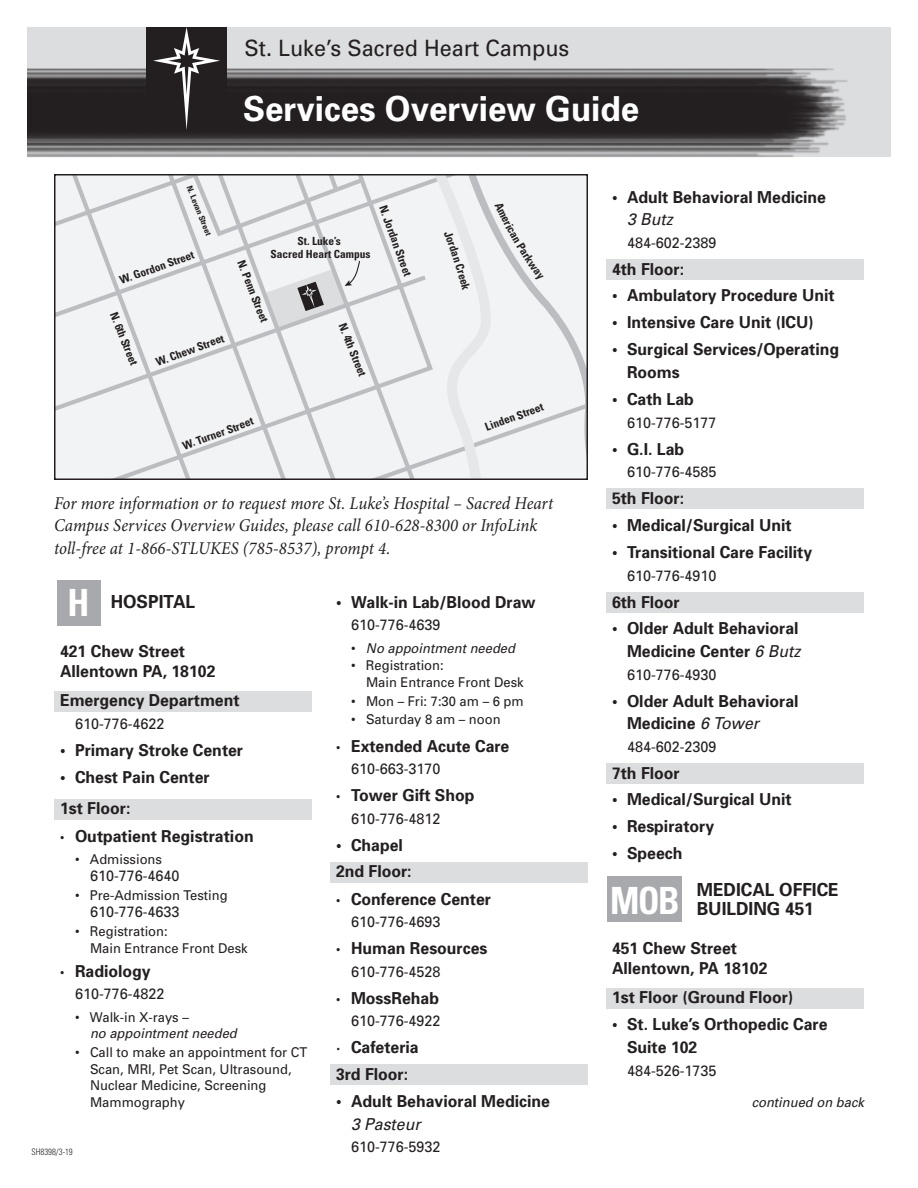
<style>
.page{position:relative;width:918px;height:1188px;background:#fff}
.page>*{position:absolute;margin:0;border:0;box-sizing:border-box;transform-origin:0 0}
.t1{font:700 34.5px "Univers";color:#fff;scale:.96 1}
.t2{font:22.5px "Univers";color:#231f20;scale:.96 1}
.t3{font:italic 18px/22.5px "Minion Pro";letter-spacing:.005em;color:#231f20;scale:.93 1}
.t4{font:700 18px/19.5px "Univers";color:#231f20;scale:.96 1}
.t5{font:700 16.5px/22.5px "Univers";color:#231f20;scale:.96 1}
.t6{font:italic 16.5px "Univers";color:#231f20;scale:.96 1}
.t7{font:15px "Univers";color:#231f20;scale:.96 1}
.t8{font:13.5px/16.5px "Univers";color:#231f20;scale:.96 1}
.t9{font:italic 13.5px "Univers";color:#231f20;scale:.96 1}
.t10{font:700 condensed 11.4px "Univers";color:#231f20}
.t11{font:700 condensed 11.25px/13.5px "Univers";color:#231f20;text-align:center}
.t12{font:300 condensed 9px "Univers";color:#231f20;scale:.96 1}
.t13{font:700 condensed 8.25px "Univers";color:#231f20;scale:1.04 1}
.s1{font-stretch:condensed;font-size:37.5px;color:#fff}
.s2{font-weight:400;font-size:12.75px}
.s3{font-style:normal}
.s4{font-weight:400;font-style:italic}
</style>
<div class="page">
<div style="left:54px;top:691px;width:258px;height:21px;background:#dcdddf"></div>
<div style="left:54px;top:799px;width:258px;height:21px;background:#dcdddf"></div>
<div style="left:27px;top:27px;width:864px;height:129px;background:#dcdddf"></div>
<img style="left:27px;top:68px;width:829px;height:90px">
<div style="left:146px;top:27px;width:81px;height:103px;background:#231f20"></div>
<svg style="left:153px;top:27px;width:67px;height:103px"></svg>
<div style="left:57px;top:580px;width:44px;height:46px;background:#a8a9ad"></div>
<div style="left:330px;top:862px;width:258px;height:21px;background:#dcdddf"></div>
<div style="left:330px;top:1064px;width:258px;height:21px;background:#dcdddf"></div>
<div style="left:606px;top:259px;width:258px;height:21px;background:#dcdddf"></div>
<div style="left:606px;top:488px;width:258px;height:21px;background:#dcdddf"></div>
<div style="left:606px;top:592px;width:258px;height:21px;background:#dcdddf"></div>
<div style="left:606px;top:763px;width:258px;height:21px;background:#dcdddf"></div>
<div style="left:606px;top:988px;width:258px;height:21px;background:#dcdddf"></div>
<div style="left:608px;top:876px;width:74px;height:46px;background:#a8a9ad"></div>
<div style="left:57px;top:327px;width:30px;height:150px;background:#f2f3f4"></div>
<svg style="left:346px;top:400px;width:7px;height:77px"></svg>
<div style="left:501px;top:177px;width:84px;height:300px;background:#f2f3f4"></div>
<div style="left:87px;top:327px;width:54px;height:150px;background:#f2f3f4"></div>
<svg style="left:141px;top:327px;width:205px;height:150px"></svg>
<svg style="left:353px;top:177px;width:148px;height:300px"></svg>
<svg style="left:57px;top:177px;width:331px;height:150px"></svg>
<div style="left:54px;top:174px;width:534px;height:306px;border:2px solid #231f20"></div>
<svg style="left:495px;top:202px;width:49px;height:79px"></svg>
<svg style="left:444px;top:230px;width:27px;height:61px"></svg>
<h2 class="t2" style="left:244px;top:34px;width:340px">St. Luke’s Sacred Heart Campus</h2>
<h1 class="t1" style="left:243px;top:87px;width:414px">Services Overview Guide</h1>
<p class="t13" style="left:194px;top:184px;width:52px;rotate:68deg">N. Levan Street</p>
<p class="t11" style="left:118px;top:274px;width:80px;rotate:-20deg">W. Gordon Street</p>
<p class="t10" style="left:120px;top:310px;width:58px;rotate:68deg">N. 6th Street</p>
<p class="t11" style="left:154px;top:356px;width:73px;rotate:-20deg">W. Chew Street</p>
<p class="t11" style="left:270px;top:234px;width:102px">St. Luke’s<br>Sacred Heart Campus</p>
<p class="t10" style="left:247px;top:258px;width:67px;rotate:68deg">N. Penn Street</p>
<p class="t10" style="left:349px;top:321px;width:58px;rotate:68deg">N. 4th Street</p>
<p class="t10" style="left:389px;top:203px;width:76px;rotate:70deg">N. Jordan Street</p>
<p class="t11" style="left:181px;top:440px;width:76px;rotate:-20deg">W. Turner Street</p>
<p class="t11" style="left:483px;top:421px;width:63px;rotate:-20deg">Linden Street</p>
<p class="t3" style="left:54px;top:491px;width:538px">For more information or to request more St. Luke’s Hospital – Sacred Heart<br>Campus Services Overview Guides, please call 610-628-8300 or InfoLink toll-free at 1-866-STLUKES (785-8537), prompt 4.</p>
<p class="t4" style="left:67px;top:591px;width:135px"><span class="s1">H</span> HOSPITAL</p>
<p class="t5" style="left:60px;top:641px;width:163px;line-height:19.5px">421 Chew Street<br>Allentown PA, 18102</p>
<p class="t5" style="left:60px;top:689px;width:189px">Emergency Department</p>
<p class="t7" style="left:75px;top:714px;width:95px">610-776-4622</p>
<p class="t5" style="left:60px;top:738px;width:192px">• Primary Stroke Center</p>
<p class="t5" style="left:60px;top:761px;width:157px;line-height:31.5px">• Chest Pain Center<br>1st Floor:</p>
<p class="t5" style="left:60px;top:824px;width:203px"><span class="s2">•</span> Outpatient Registration</p>
<p class="t8" style="left:75px;top:851px;width:92px">• Admissions</p>
<p class="t7" style="left:90px;top:866px;width:95px">610-776-4640</p>
<p class="t8" style="left:75px;top:887px;width:160px">• Pre-Admission Testing</p>
<p class="t7" style="left:90px;top:902px;width:95px">610-776-4633</p>
<p class="t8" style="left:90px;top:923px;width:166px;text-indent:-15px">• Registration:<br>Main Entrance Front Desk</p>
<p class="t5" style="left:60px;top:959px;width:96px"><span class="s2">•</span> Radiology</p>
<p class="t7" style="left:75px;top:984px;width:95px">610-776-4822</p>
<p class="t8" style="left:75px;top:1008px;width:120px">• Walk-in X-rays –</p>
<p class="t9" style="left:90px;top:1025px;width:155px">no appointment needed</p>
<p class="t8" style="left:90px;top:1044px;width:228px;text-indent:-15px">• Call to make an appointment for CT<br>Scan, MRI, Pet Scan, Ultrasound,<br>Nuclear Medicine, Screening<br>Mammography</p>
<p class="t12" style="left:31px;top:1147px;width:44px">SH8398/3-19</p>
<p class="t5" style="left:336px;top:590px;width:209px">• Walk-in Lab/Blood Draw</p>
<p class="t7" style="left:351px;top:615px;width:95px">610-776-4639</p>
<p class="t9" style="left:351px;top:639px;width:172px"><span class="s3">•</span> No appointment needed</p>
<p class="t8" style="left:366px;top:657px;width:166px;text-indent:-15px">• Registration:<br>Main Entrance Front Desk</p>
<p class="t8" style="left:351px;top:693px;width:181px">• Mon – Fri: 7:30 am – 6 pm</p>
<p class="t8" style="left:351px;top:711px;width:157px">• Saturday 8 am – noon</p>
<p class="t5" style="left:336px;top:734px;width:182px"><span class="s2">•</span> Extended Acute Care</p>
<p class="t7" style="left:351px;top:759px;width:95px">610-663-3170</p>
<p class="t5" style="left:336px;top:783px;width:146px"><span class="s2">•</span> Tower Gift Shop</p>
<p class="t7" style="left:351px;top:809px;width:95px">610-776-4812</p>
<p class="t5" style="left:336px;top:831px;width:80px;line-height:27px">• Chapel<br>2nd Floor:</p>
<p class="t5" style="left:336px;top:887px;width:163px"><span class="s2">•</span> Conference Center</p>
<p class="t7" style="left:351px;top:912px;width:95px">610-776-4693</p>
<p class="t5" style="left:336px;top:936px;width:159px"><span class="s2">•</span> Human Resources</p>
<p class="t7" style="left:351px;top:962px;width:95px">610-776-4528</p>
<p class="t5" style="left:336px;top:986px;width:109px"><span class="s2">•</span> MossRehab</p>
<p class="t7" style="left:351px;top:1011px;width:95px">610-776-4922</p>
<p class="t5" style="left:336px;top:1033px;width:88px;line-height:27px">· Cafeteria<br>3rd Floor:</p>
<p class="t5" style="left:336px;top:1089px;width:224px">• Adult Behavioral Medicine</p>
<p class="t6" style="left:351px;top:1113px;width:74px">3 Pasteur</p>
<p class="t7" style="left:351px;top:1137px;width:95px">610-776-5932</p>
<p class="t5" style="left:612px;top:185px;width:224px">• Adult Behavioral Medicine</p>
<p class="t6" style="left:627px;top:209px;width:49px">3 Butz</p>
<p class="t7" style="left:627px;top:233px;width:95px">484-602-2389</p>
<p class="t5" style="left:612px;top:257px;width:77px">4th Floor:</p>
<p class="t5" style="left:612px;top:284px;width:233px">• Ambulatory Procedure Unit</p>
<p class="t5" style="left:612px;top:311px;width:212px">• Intensive Care Unit (ICU)</p>
<p class="t5" style="left:627px;top:338px;width:223px;text-indent:-15px">• Surgical Services/Operating<br>Rooms</p>
<p class="t5" style="left:612px;top:387px;width:87px">• Cath Lab</p>
<p class="t7" style="left:627px;top:413px;width:95px">610-776-5177</p>
<p class="t5" style="left:612px;top:437px;width:77px">• G.I. Lab</p>
<p class="t7" style="left:627px;top:462px;width:95px">610-776-4585</p>
<p class="t5" style="left:612px;top:486px;width:77px">5th Floor:</p>
<p class="t5" style="left:612px;top:513px;width:189px">• Medical/Surgical Unit</p>
<p class="t5" style="left:612px;top:540px;width:210px">• Transitional Care Facility</p>
<p class="t7" style="left:627px;top:566px;width:95px">610-776-4910</p>
<p class="t5" style="left:612px;top:590px;width:72px">6th Floor</p>
<p class="t5" style="left:612px;top:617px;width:198px;text-align:right">• Older Adult Behavioral<br>Medicine Center <span class="s4">6 Butz</span></p>
<p class="t7" style="left:627px;top:665px;width:95px">610-776-4930</p>
<p class="t5" style="left:627px;top:689px;width:180px;text-indent:-15px">• Older Adult Behavioral<br>Medicine <span class="s4">6 Tower</span></p>
<p class="t7" style="left:627px;top:737px;width:95px">484-602-2309</p>
<p class="t5" style="left:612px;top:761px;width:72px">7th Floor</p>
<p class="t5" style="left:612px;top:788px;width:189px">• Medical/Surgical Unit</p>
<p class="t5" style="left:612px;top:815px;width:108px">• Respiratory</p>
<p class="t5" style="left:612px;top:842px;width:75px">• Speech</p>
<p class="t4" style="left:610px;top:879px;width:240px;text-indent:87px">MEDICAL OFFICE<br><span class="s1">MOB</span> BUILDING 451</p>
<p class="t5" style="left:612px;top:938px;width:163px;line-height:19.5px">451 Chew Street<br>Allentown, PA 18102</p>
<p class="t5" style="left:612px;top:986px;width:190px">1st Floor (Ground Floor)</p>
<p class="t5" style="left:627px;top:1013px;width:210px;text-indent:-15px">• St. Luke’s Orthopedic Care<br>Suite 102</p>
<p class="t7" style="left:627px;top:1061px;width:95px">484-526-1735</p>
<p class="t9" style="left:752px;top:1094px;width:119px">continued on back</p>
</div>
